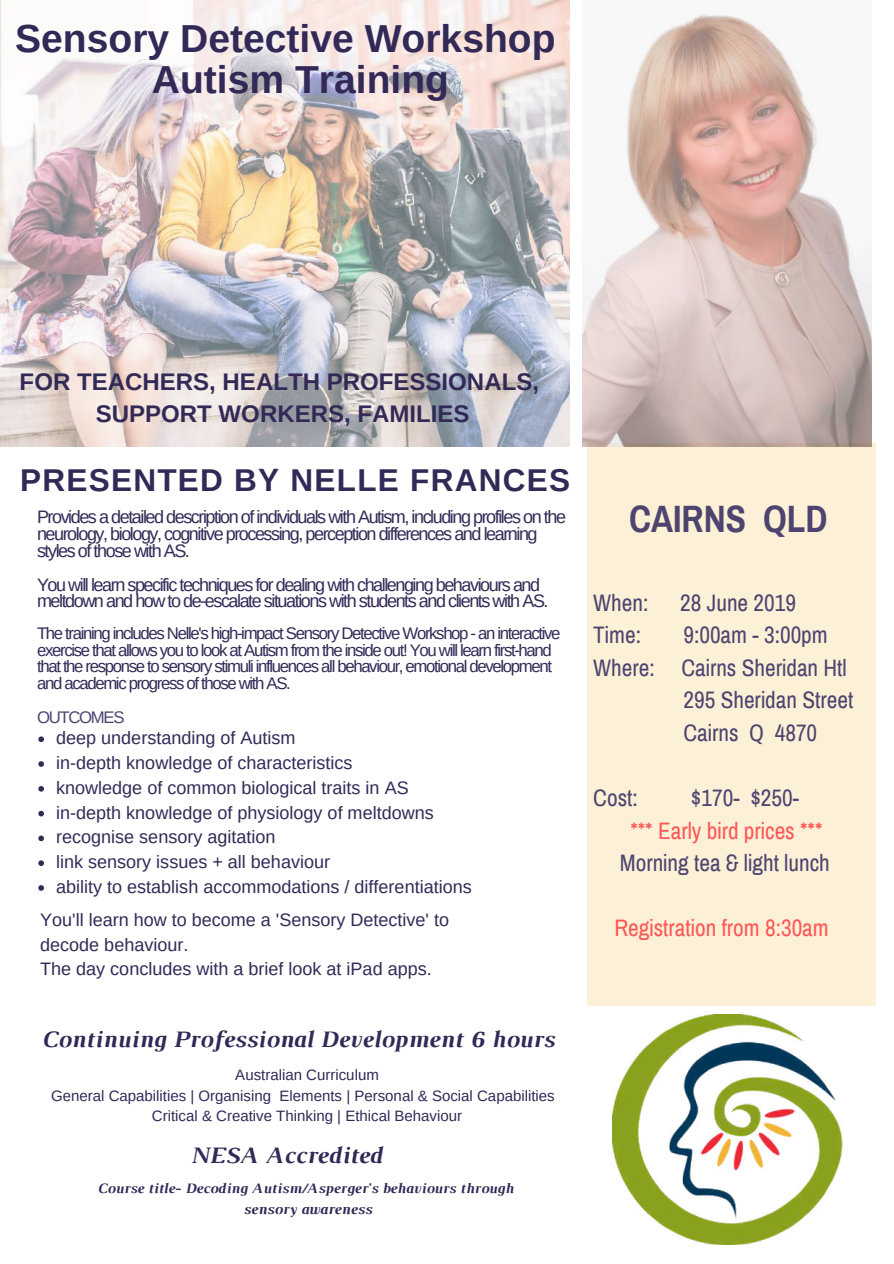
<style>
.page{position:relative;width:894px;height:1264px;background:#fff}
.page>*{position:absolute;margin:0;border:0;box-sizing:border-box;transform-origin:0 0}
.t1{font:700 39px/40px "Arimo";color:#332957}
.t2{font:700 37.2px "Archivo Narrow";color:#4e4470}
.t3{font:700 31.5px "Arimo";letter-spacing:.04em;color:#332957}
.t4{font:700 24px/32.7px "Arimo";color:#332957;text-align:center}
.t5{font:italic 700 24px "Luthier";color:#332957}
.t6{font:23.25px "Archivo Narrow";color:#4e4470}
.t7{font:23.25px "Archivo Narrow";color:#ff5757}
.t8{font:18px/24.8px "Arimo";color:#332957}
.t9{font:18px/16.8px "Arimo";letter-spacing:-.08em;color:#332957}
.t10{font:16.8px/16.8px "Arimo";letter-spacing:-.08em;color:#332957}
.t11{font:16.8px "Arimo";letter-spacing:-.08em;color:#4e4470}
.t12{font:15px/20.2px "Arimo";color:#332957;text-align:center}
.t13{font:italic 700 15px "Luthier";color:#332957}
.t14{font:italic 700 14.7px "Luthier";color:#332957}
</style>
<div class="page">
<div style="left:587px;top:443px;width:288px;height:562px;background:#fcf0d6"></div>
<img style="left:0;top:0;width:569px;height:446px">
<img style="left:582px;top:12px;width:289px;height:434px">
<svg style="left:38px;top:736px;width:6px;height:6px"></svg>
<svg style="left:38px;top:761px;width:6px;height:5px"></svg>
<svg style="left:38px;top:786px;width:6px;height:5px"></svg>
<svg style="left:38px;top:810px;width:6px;height:6px"></svg>
<svg style="left:38px;top:835px;width:6px;height:6px"></svg>
<svg style="left:38px;top:860px;width:6px;height:6px"></svg>
<svg style="left:38px;top:885px;width:6px;height:5px"></svg>
<img style="left:612px;top:1014px;width:231px;height:230px">
<h1 class="t1" style="left:152px;top:19px;width:405px;text-indent:-137px">Sensory Detective Workshop<br>Autism Training</h1>
<h3 class="t4" style="left:20px;top:365px;width:520px">FOR TEACHERS, HEALTH PROFESSIONALS,<br>SUPPORT WORKERS, FAMILIES</h3>
<h3 class="t3" style="left:20px;top:462px;width:551px">PRESENTED BY NELLE FRANCES</h3>
<p class="t9" style="left:37px;top:509px;width:530px">Provides a detailed description of individuals with Autism, including profiles on the neurology, biology, cognitive processing, perception differences and learning styles of those with AS.</p>
<p class="t9" style="left:37px;top:576px;width:513px">You will learn specific techniques for dealing with challenging behaviours and meltdown and how to de-escalate situations with students and clients with AS.</p>
<p class="t10" style="left:37px;top:624px;width:524px">The training includes Nelle's high-impact Sensory Detective Workshop - an interactive exercise that allows you to look at Autism from the inside out! You will learn first-hand that the response to sensory stimuli influences all behaviour, emotional development and academic progress of those with AS.</p>
<p class="t11" style="left:37px;top:707px;width:89px">OUTCOMES</p>
<p class="t8" style="left:56px;top:725px;width:417px">deep understanding of Autism<br>in-depth knowledge of characteristics<br>knowledge of common biological traits in AS in-depth knowledge of physiology of meltdowns recognise sensory agitation<br>link sensory issues + all behaviour<br>ability to establish accommodations / differentiations</p>
<p class="t8" style="left:40px;top:907px;width:410px">You'll learn how to become a 'Sensory Detective' to decode behaviour.<br>The day concludes with a brief look at iPad apps.</p>
<h3 class="t5" style="left:41px;top:1030px;width:514px">Continuing Professional Development 6 hours</h3>
<p class="t12" style="left:51px;top:1065px;width:505px">Australian Curriculum<br>General Capabilities | Organising Elements | Personal &amp; Social Capabilities<br>Critical &amp; Creative Thinking | Ethical Behaviour</p>
<h3 class="t5" style="left:189px;top:1146px;width:193px">NESA Accredited</h3>
<p class="t14" style="left:97px;top:1183px;width:417px">Course title- Decoding Autism/Asperger's behaviours through</p>
<p class="t13" style="left:243px;top:1203px;width:130px">sensory awareness</p>
<h2 class="t2" style="left:629px;top:500px;width:200px">CAIRNS QLD</h2>
<p class="t6" style="left:593px;top:590px;width:57px">When:</p>
<p class="t6" style="left:680px;top:590px;width:117px">28 June 2019</p>
<p class="t6" style="left:593px;top:622px;width:49px">Time:</p>
<p class="t6" style="left:683px;top:622px;width:146px">9:00am - 3:00pm</p>
<p class="t6" style="left:593px;top:655px;width:255px">Where: Cairns Sheridan Htl</p>
<p class="t6" style="left:683px;top:688px;width:171px">295 Sheridan Street</p>
<p class="t6" style="left:683px;top:720px;width:135px">Cairns Q 4870</p>
<p class="t6" style="left:593px;top:785px;width:46px">Cost:</p>
<p class="t6" style="left:690px;top:785px;width:110px">$170- $250-</p>
<p class="t7" style="left:630px;top:818px;width:193px">*** Early bird prices ***</p>
<p class="t6" style="left:619px;top:850px;width:211px">Morning tea &amp; light lunch</p>
<p class="t7" style="left:614px;top:915px;width:216px">Registration from 8:30am</p>
</div>
